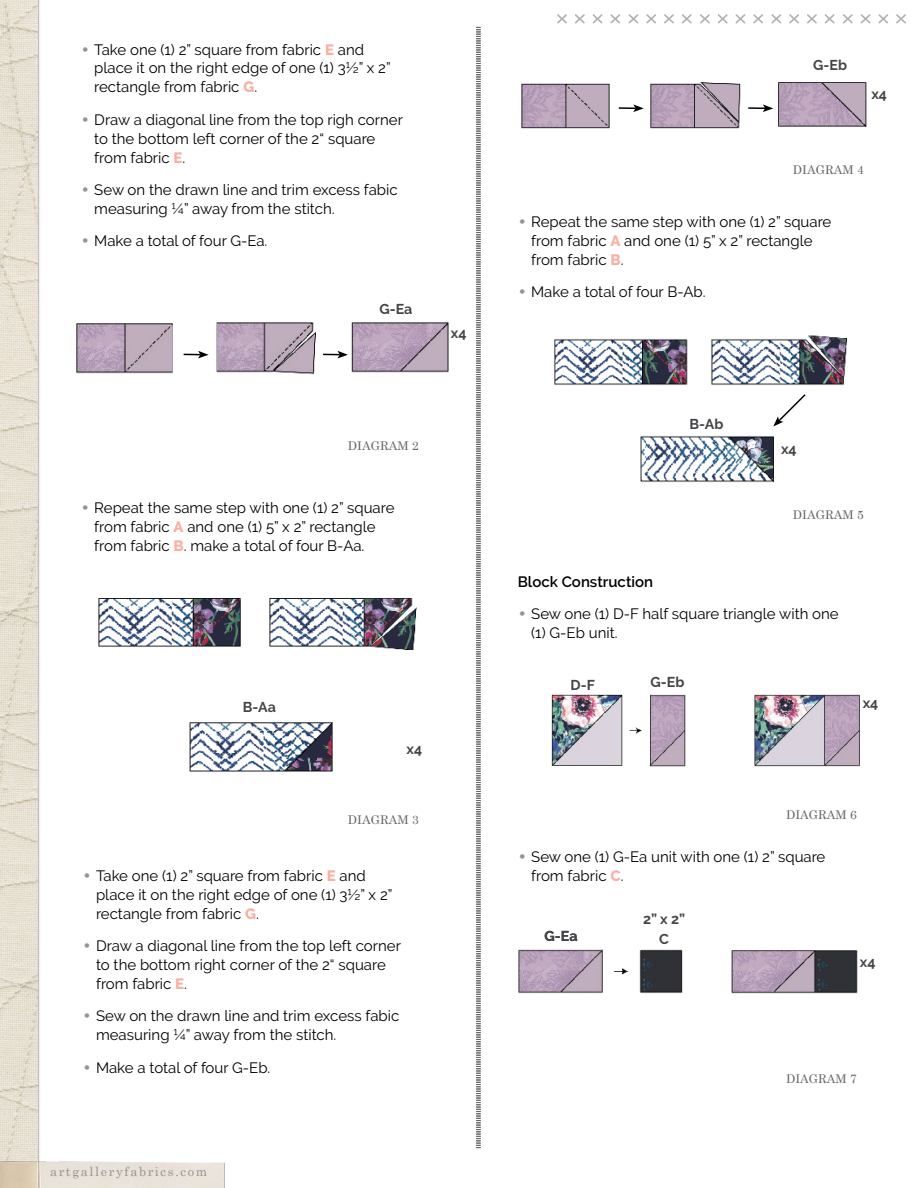
<style>
.page{position:relative;width:918px;height:1188px;background:#fff}
.page>*{position:absolute;margin:0;border:0;box-sizing:border-box;transform-origin:0 0}
.t1{font:15px/18.9px "Raleway";color:#000}
.t2{font:600 15px "Raleway";color:#000}
.t3{font:700 14.25px/19.5px "Raleway";color:#464448;text-align:center}
.t4{font:12.75px "Century Schoolbook";letter-spacing:.125em;color:#939494}
.t5{font:12px "Century Schoolbook";color:#636466}
.s1{font-family:"Century Gothic";color:#939598}
.s2{font-weight:800;color:#f9b0a4}
</style>
<div class="page">
<img style="left:0;top:0;width:40px;height:1154px">
<img style="left:0;top:1154px;width:225px;height:34px">
<svg style="left:557px;top:14px;width:349px;height:10px"></svg>
<svg style="left:476px;top:27px;width:5px;height:1121px"></svg>
<img style="left:76px;top:322px;width:373px;height:53px">
<img style="left:98px;top:598px;width:319px;height:52px">
<img style="left:189px;top:722px;width:144px;height:50px">
<svg style="left:773px;top:394px;width:33px;height:33px"></svg>
<svg style="left:184px;top:351px;width:25px;height:7px"></svg>
<svg style="left:323px;top:351px;width:25px;height:7px"></svg>
<img style="left:521px;top:82px;width:346px;height:47px">
<img style="left:554px;top:335px;width:293px;height:50px">
<img style="left:640px;top:436px;width:134px;height:47px">
<img style="left:551px;top:694px;width:309px;height:73px">
<img style="left:518px;top:949px;width:340px;height:45px">
<p class="t1" style="left:94px;top:40px;width:298px;text-indent:-14px"><span class="s1">•</span> Take one (1) 2” square from fabric <span class="s2">E</span> and place it on the right edge of one (1) 3½” x 2” rectangle from fabric <span class="s2">G</span>.</p>
<p class="t1" style="left:94px;top:110px;width:310px;text-indent:-14px"><span class="s1">•</span> Draw a diagonal line from the top righ corner to the bottom left corner of the 2“ square from fabric <span class="s2">E</span>.</p>
<p class="t1" style="left:94px;top:180px;width:305px;text-indent:-14px"><span class="s1">•</span> Sew on the drawn line and trim excess fabic measuring ¼” away from the stitch.</p>
<p class="t1" style="left:81px;top:231px;width:188px"><span class="s1">•</span> Make a total of four G-Ea.</p>
<p class="t3" style="left:380px;top:299px;width:34px">G-Ea</p>
<p class="t3" style="left:451px;top:324px;width:17px">x4</p>
<p class="t5" style="left:348px;top:435px;width:72px">DIAGRAM 2</p>
<p class="t1" style="left:94px;top:499px;width:302px;text-indent:-14px"><span class="s1">•</span> Repeat the same step with one (1) 2” square from fabric <span class="s2">A</span> and one (1) 5” x 2” rectangle from fabric <span class="s2">B</span>. make a total of four B-Aa.</p>
<p class="t3" style="left:243px;top:698px;width:35px">B-Aa</p>
<p class="t3" style="left:407px;top:739px;width:17px">x4</p>
<p class="t5" style="left:348px;top:810px;width:72px">DIAGRAM 3</p>
<p class="t1" style="left:96px;top:866px;width:298px;text-indent:-13px"><span class="s1">•</span> Take one (1) 2” square from fabric <span class="s2">E</span> and place it on the right edge of one (1) 3½” x 2” rectangle from fabric <span class="s2">G</span>.</p>
<p class="t1" style="left:96px;top:936px;width:306px;text-indent:-13px"><span class="s1">•</span> Draw a diagonal line from the top left corner to the bottom right corner of the 2“ square from fabric <span class="s2">E</span>.</p>
<p class="t1" style="left:96px;top:1006px;width:305px;text-indent:-13px"><span class="s1">•</span> Sew on the drawn line and trim excess fabic measuring ¼” away from the stitch.</p>
<p class="t1" style="left:83px;top:1058px;width:189px"><span class="s1">•</span> Make a total of four G-Eb.</p>
<p class="t4" style="left:50px;top:1161px;width:159px">artgalleryfabrics.com</p>
<p class="t3" style="left:813px;top:55px;width:35px">G-Eb</p>
<p class="t3" style="left:871px;top:84px;width:17px">x4</p>
<p class="t5" style="left:793px;top:160px;width:72px">DIAGRAM 4</p>
<p class="t1" style="left:531px;top:212px;width:302px;text-indent:-13px"><span class="s1">•</span> Repeat the same step with one (1) 2” square from fabric <span class="s2">A</span> and one (1) 5” x 2” rectangle from fabric <span class="s2">B</span>.</p>
<p class="t1" style="left:518px;top:283px;width:189px"><span class="s1">•</span> Make a total of four B-Ab.</p>
<p class="t3" style="left:689px;top:415px;width:36px">B-Ab</p>
<p class="t3" style="left:781px;top:439px;width:17px">x4</p>
<p class="t5" style="left:793px;top:504px;width:72px">DIAGRAM 5</p>
<p class="t2" style="left:518px;top:573px;width:137px">Block Construction</p>
<p class="t1" style="left:531px;top:605px;width:309px;text-indent:-13px"><span class="s1">•</span> Sew one (1) D-F half square triangle with one (1) G-Eb unit.</p>
<p class="t3" style="left:571px;top:675px;width:26px">D-F</p>
<p class="t3" style="left:651px;top:673px;width:35px">G-Eb</p>
<p class="t3" style="left:863px;top:693px;width:17px">x4</p>
<p class="t5" style="left:786px;top:804px;width:72px">DIAGRAM 6</p>
<p class="t1" style="left:531px;top:847px;width:296px;text-indent:-13px"><span class="s1">•</span> Sew one (1) G-Ea unit with one (1) 2” square from fabric <span class="s2">C</span>.</p>
<p class="t3" style="left:545px;top:926px;width:34px">G-Ea</p>
<p class="t3" style="left:643px;top:909px;width:44px">2” x 2”<br>C</p>
<p class="t3" style="left:860px;top:952px;width:17px">x4</p>
<p class="t5" style="left:786px;top:1069px;width:72px">DIAGRAM 7</p>
</div>
